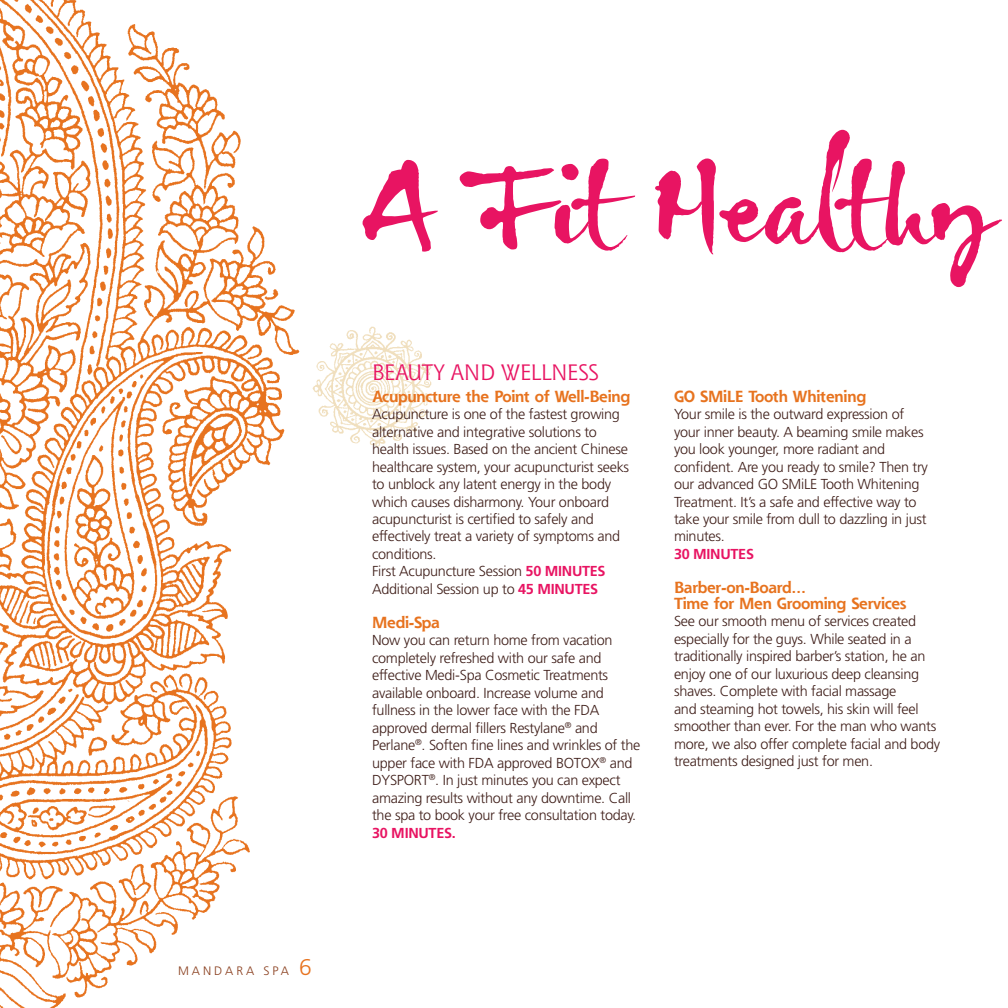
<style>
.page{position:relative;width:1008px;height:1008px;background:#fff}
.page>*{position:absolute;margin:0;border:0;box-sizing:border-box;transform-origin:0 0}
.t1{font:143.5px "Gizmo";letter-spacing:.005em;color:#e81462}
.t2{font:21.88px "Shannon";letter-spacing:-.02em;color:#e81462}
.t3{font:700 15.75px/16.3px "Shannon";letter-spacing:-.02em;color:#e7731f}
.t4{font:300 14.35px/17.5px "Frutiger";letter-spacing:-.02em;color:#3f1e19}
.t5{font:700 14.35px "Frutiger";letter-spacing:-.02em;color:#e81462}
.t6{font:300 12.25px "Frutiger";color:#8a3f1e}
.s1{font-size:22.75px;color:#e7731f}
.s2{font-weight:700;color:#e81462}
</style>
<div class="page">
<img style="left:0;top:0;width:300px;height:1008px">
<img style="left:312px;top:326px;width:120px;height:121px">
<p class="t6" style="left:178px;top:964px;width:135px">Mandara Spa <span class="s1">6</span></p>
<h1 class="t1" style="left:364px;top:125px;width:624px">A Fit Healthy</h1>
<h2 class="t2" style="left:372px;top:358px;width:228px">BEAUTY AND WELLNESS</h2>
<p class="t3" style="left:372px;top:388px;width:260px">Acupuncture the Point of Well-Being</p>
<p class="t4" style="left:372px;top:405px;width:259px">Acupuncture is one of the fastest growing alternative and integrative solutions to health issues. Based on the ancient Chinese healthcare system, your acupuncturist seeks to unblock any latent energy in the body which causes disharmony. Your onboard acupuncturist is certified to safely and effectively treat a variety of symptoms and conditions.<br>First Acupuncture Session <span class="s2">50 MINUTES </span>Additional Session up to <span class="s2">45 MINUTES</span></p>
<p class="t3" style="left:372px;top:614px;width:69px">Medi-Spa</p>
<p class="t4" style="left:372px;top:631px;width:270px">Now you can return home from vacation completely refreshed with our safe and effective Medi-Spa Cosmetic Treatments available onboard. Increase volume and fullness in the lower face with the FDA approved dermal fillers Restylane<sup>®</sup> and Perlane<sup>®</sup>. Soften fine lines and wrinkles of the upper face with FDA approved BOTOX<sup>®</sup> and DYSPORT<sup>®</sup>. In just minutes you can expect amazing results without any downtime. Call the spa to book your free consultation today.</p>
<p class="t5" style="left:372px;top:824px;width:85px">30 MINUTES.</p>
<p class="t3" style="left:674px;top:388px;width:194px">GO SMiLE Tooth Whitening</p>
<p class="t4" style="left:674px;top:405px;width:255px">Your smile is the outward expression of your inner beauty. A beaming smile makes you look younger, more radiant and confident. Are you ready to smile? Then try our advanced GO SMiLE Tooth Whitening Treatment. It’s a safe and effective way to take your smile from dull to dazzling in just minutes.</p>
<p class="t5" style="left:674px;top:546px;width:82px">30 MINUTES</p>
<p class="t3" style="left:674px;top:579px;width:234px">Barber-on-Board…<br>Time for Men Grooming Services</p>
<p class="t4" style="left:674px;top:613px;width:268px">See our smooth menu of services created especially for the guys. While seated in a traditionally inspired barber’s station, he an enjoy one of our luxurious deep cleansing shaves. Complete with facial massage<br>and steaming hot towels, his skin will feel smoother than ever. For the man who wants more, we also offer complete facial and body treatments designed just for men.</p>
</div>
